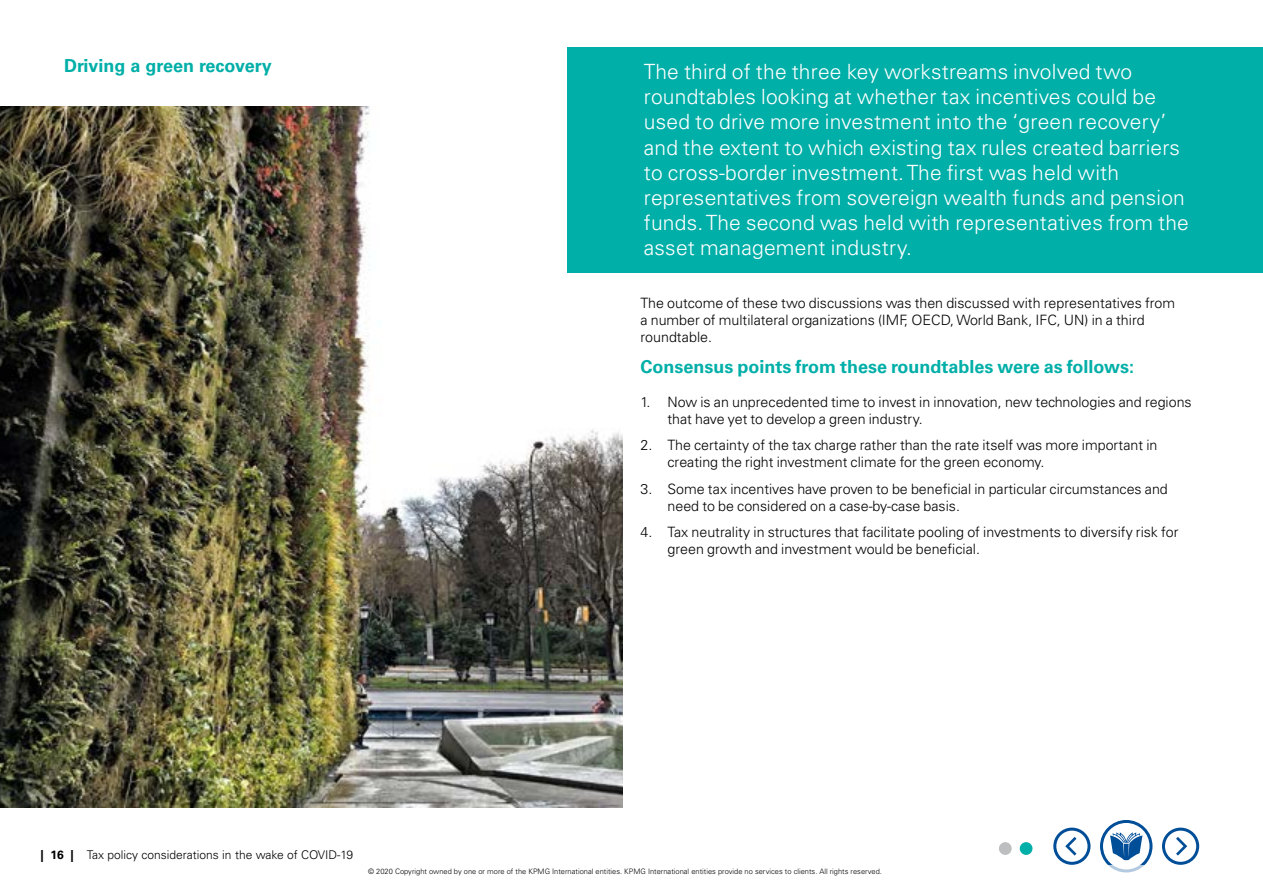
<style>
.page{position:relative;width:1263px;height:893px;background:#fff}
.page>*{position:absolute;margin:0;border:0;box-sizing:border-box;transform-origin:0 0}
.t1{font:300 21px/25.2px "Univers LT Std";letter-spacing:.01em;color:#fff}
.t2{font:700 18px "Univers LT Std";color:#00afa8}
.t3{font:300 14.25px/17.1px "Univers LT Std";color:#000}
.t4{font:300 12px "Univers LT Std";color:#000}
.t5{font:300 7.5px "Univers LT Std";color:#000}
.s1{font-weight:700}
</style>
<div class="page">
<div style="left:1162px;top:828px;width:37px;height:37px;border:3px solid #004e98;border-radius:50%"></div>
<div style="left:1053px;top:828px;width:37px;height:37px;border:3px solid #004e98;border-radius:50%"></div>
<div style="left:1100px;top:820px;width:52px;height:52px;border:3px solid #004e98;border-radius:50%"></div>
<svg style="left:1110px;top:832px;width:32px;height:28px"></svg>
<svg style="left:1065px;top:837px;width:11px;height:18px"></svg>
<svg style="left:1176px;top:837px;width:11px;height:18px"></svg>
<img style="left:0;top:106px;width:622px;height:702px">
<div style="left:1020px;top:842px;width:12px;height:13px;background:#00afa8;border-radius:50%"></div>
<div style="left:999px;top:842px;width:13px;height:13px;background:#bcbec0;border-radius:50%"></div>
<div style="left:567px;top:47px;width:696px;height:225px;background:#00afa8"></div>
<div style="left:0;top:865px;width:1263px;height:12px;background:#fff"></div>
<p class="t2" style="left:64px;top:55px;width:209px">Driving a green recovery</p>
<p class="t1" style="left:644px;top:59px;width:546px">The third of the three key workstreams involved two roundtables looking at whether tax incentives could be used to drive more investment into the ‘green recovery’ and the extent to which existing tax rules created barriers to cross-border investment. The first was held with representatives from sovereign wealth funds and pension funds. The second was held with representatives from the asset management industry.</p>
<p class="t3" style="left:640px;top:295px;width:536px">The outcome of these two discussions was then discussed with representatives from a number of multilateral organizations (IMF, OECD, World Bank, IFC, UN) in a third roundtable.</p>
<p class="t2" style="left:640px;top:356px;width:495px">Consensus points from these roundtables were as follows:</p>
<p class="t3" style="left:667px;top:394px;width:526px;text-indent:-27px">1. Now is an unprecedented time to invest in innovation, new technologies and regions that have yet to develop a green industry.</p>
<p class="t3" style="left:667px;top:437px;width:491px;text-indent:-27px">2. The certainty of the tax charge rather than the rate itself was more important in creating the right investment climate for the green economy.</p>
<p class="t3" style="left:667px;top:480px;width:502px;text-indent:-27px">3. Some tax incentives have proven to be beneficial in particular circumstances and need to be considered on a case-by-case basis.</p>
<p class="t3" style="left:667px;top:523px;width:512px;text-indent:-27px">4. Tax neutrality in structures that facilitate pooling of investments to diversify risk for green growth and investment would be beneficial.</p>
<p class="t4" style="left:40px;top:847px;width:314px"><span class="s1">| 16 |</span> Tax policy considerations in the wake of COVID-19</p>
<p class="t5" style="left:368px;top:867px;width:515px">© 2020 Copyright owned by one or more of the KPMG International entities. KPMG International entities provide no services to clients. All rights reserved.</p>
</div>
